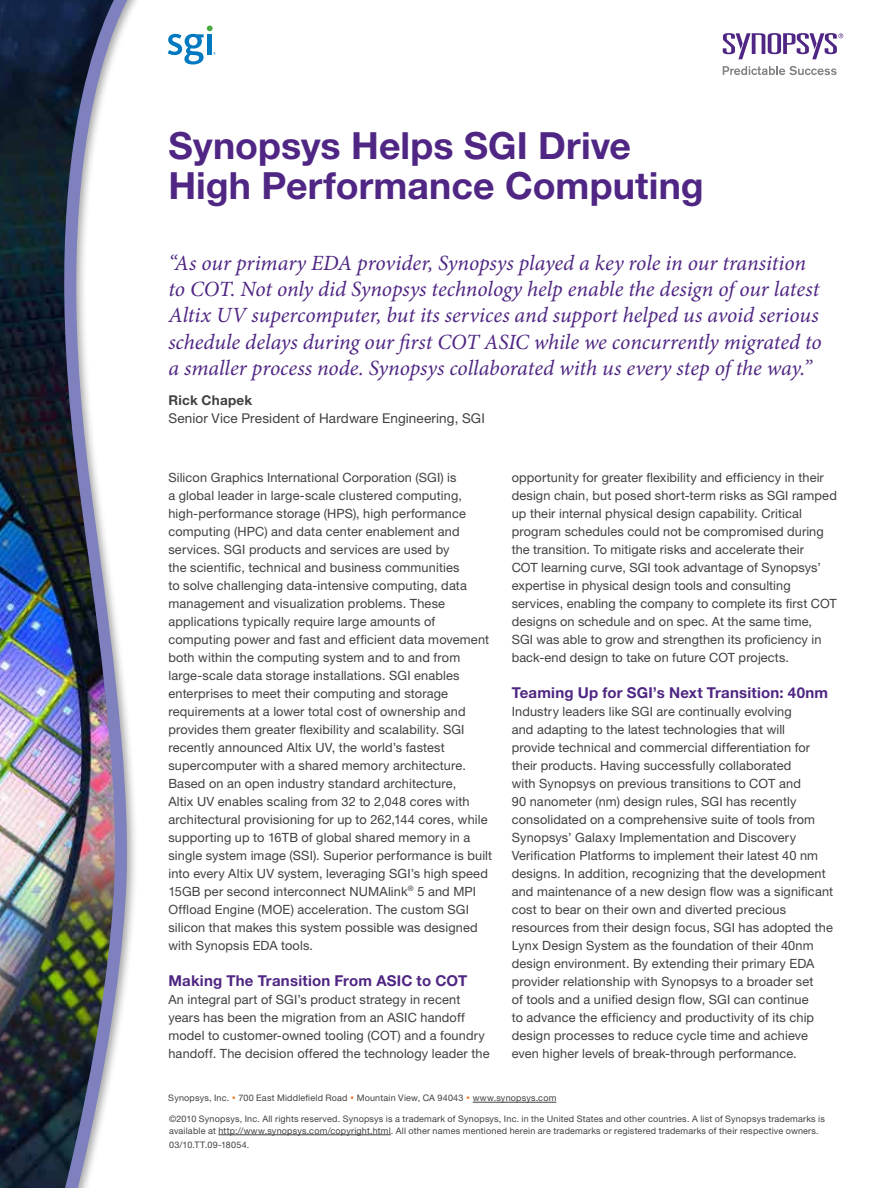
<style>
.page{position:relative;width:891px;height:1188px;background:#fff}
.page>*{position:absolute;margin:0;border:0;box-sizing:border-box;transform-origin:0 0}
.t1{font:700 37.5px/40.5px "Helvetica Neue LT Std";color:#4f2683}
.t2{font:italic 21.75px/26.2px "Minion Pro";letter-spacing:-.005em;color:#4f2683}
.t3{font:700 15px "Helvetica Neue LT Std";letter-spacing:.015em;color:#4f2683}
.t4{font:13.5px "Helvetica Neue LT Std";letter-spacing:.01em;color:#414042}
.t5{font:700 13.5px "Helvetica Neue LT Std";letter-spacing:.015em;color:#414042}
.t6{font:12.75px/18px "Helvetica Neue LT Std";letter-spacing:.01em;color:#414042}
.t7{font:9px/12px "Helvetica Neue LT Std";letter-spacing:.02em;color:#414042}
.s1{color:#f47d30}
</style>
<div class="page">
<svg style="left:723px;top:66px;width:114px;height:9px"></svg>
<svg style="left:723px;top:33px;width:120px;height:26px"></svg>
<svg style="left:122px;top:0;width:12px;height:1007px"></svg>
<img style="left:0;top:0;width:122px;height:1188px">
<hr style="left:473px;top:1102px;width:83px;height:1px;background:#414042">
<hr style="left:218px;top:1135px;width:173px;height:1px;background:#414042">
<svg style="left:168px;top:26px;width:48px;height:38px"></svg>
<h1 class="t1" style="left:168px;top:124px;width:537px">Synopsys Helps SGI Drive<br>High Performance Computing</h1>
<p class="t2" style="left:168px;top:250px;width:655px">“As our primary EDA provider, Synopsys played a key role in our transition to COT. Not only did Synopsys technology help enable the design of our latest Altix UV supercomputer, but its services and support helped us avoid serious schedule delays during our first COT ASIC while we concurrently migrated to a smaller process node. Synopsys collaborated with us every step of the way.”</p>
<p class="t5" style="left:168px;top:392px;width:85px">Rick Chapek</p>
<p class="t4" style="left:168px;top:410px;width:318px">Senior Vice President of Hardware Engineering, SGI</p>
<p class="t6" style="left:168px;top:468px;width:325px">Silicon Graphics International Corporation (SGI) is<br>a global leader in large-scale clustered computing, high-performance storage (HPS), high performance computing (HPC) and data center enablement and services. SGI products and services are used by<br>the scientific, technical and business communities<br>to solve challenging data-intensive computing, data management and visualization problems. These applications typically require large amounts of computing power and fast and efficient data movement both within the computing system and to and from large-scale data storage installations. SGI enables enterprises to meet their computing and storage requirements at a lower total cost of ownership and provides them greater flexibility and scalability. SGI recently announced Altix UV, the world’s fastest supercomputer with a shared memory architecture.<br>Based on an open industry standard architecture,<br>Altix UV enables scaling from 32 to 2,048 cores with architectural provisioning for up to 262,144 cores, while supporting up to 16TB of global shared memory in a single system image (SSI). Superior performance is built into every Altix UV system, leveraging SGI’s high speed 15GB per second interconnect NUMAlink<sup>®</sup> 5 and MPI Offload Engine (MOE) acceleration. The custom SGI silicon that makes this system possible was designed with Synopsis EDA tools.</p>
<p class="t3" style="left:168px;top:971px;width:300px">Making The Transition From ASIC to COT</p>
<p class="t6" style="left:168px;top:990px;width:323px">An integral part of SGI’s product strategy in recent years has been the migration from an ASIC handoff model to customer-owned tooling (COT) and a foundry handoff. The decision offered the technology leader the</p>
<p class="t6" style="left:512px;top:468px;width:327px">opportunity for greater flexibility and efficiency in their design chain, but posed short-term risks as SGI ramped up their internal physical design capability. Critical program schedules could not be compromised during the transition. To mitigate risks and accelerate their<br>COT learning curve, SGI took advantage of Synopsys’ expertise in physical design tools and consulting services, enabling the company to complete its first COT designs on schedule and on spec. At the same time,<br>SGI was able to grow and strengthen its proficiency in back-end design to take on future COT projects.</p>
<p class="t3" style="left:512px;top:683px;width:318px">Teaming Up for SGI’s Next Transition: 40nm</p>
<p class="t6" style="left:512px;top:702px;width:323px">Industry leaders like SGI are continually evolving<br>and adapting to the latest technologies that will<br>provide technical and commercial differentiation for their products. Having successfully collaborated<br>with Synopsys on previous transitions to COT and<br>90 nanometer (nm) design rules, SGI has recently consolidated on a comprehensive suite of tools from Synopsys’ Galaxy Implementation and Discovery Verification Platforms to implement their latest 40 nm designs. In addition, recognizing that the development and maintenance of a new design flow was a significant cost to bear on their own and diverted precious resources from their design focus, SGI has adopted the Lynx Design System as the foundation of their 40nm design environment. By extending their primary EDA provider relationship with Synopsys to a broader set<br>of tools and a unified design flow, SGI can continue<br>to advance the efficiency and productivity of its chip design processes to reduce cycle time and achieve even higher levels of break-through performance.</p>
<p class="t7" style="left:168px;top:1092px;width:390px">Synopsys, Inc. <span class="s1">•</span> 700 East Middlefield Road <span class="s1">•</span> Mountain View, CA 94043 <span class="s1">•</span> www.synopsys.com</p>
<p class="t7" style="left:169px;top:1113px;width:657px">©2010 Synopsys, Inc. All rights reserved. Synopsys is a trademark of Synopsys, Inc. in the United States and other countries. A list of Synopsys trademarks is available at http://www.synopsys.com/copyright.html. All other names mentioned herein are trademarks or registered trademarks of their respective owners.</p>
<p class="t7" style="left:169px;top:1138px;width:82px">03/10.TT.09-18054.</p>
</div>
